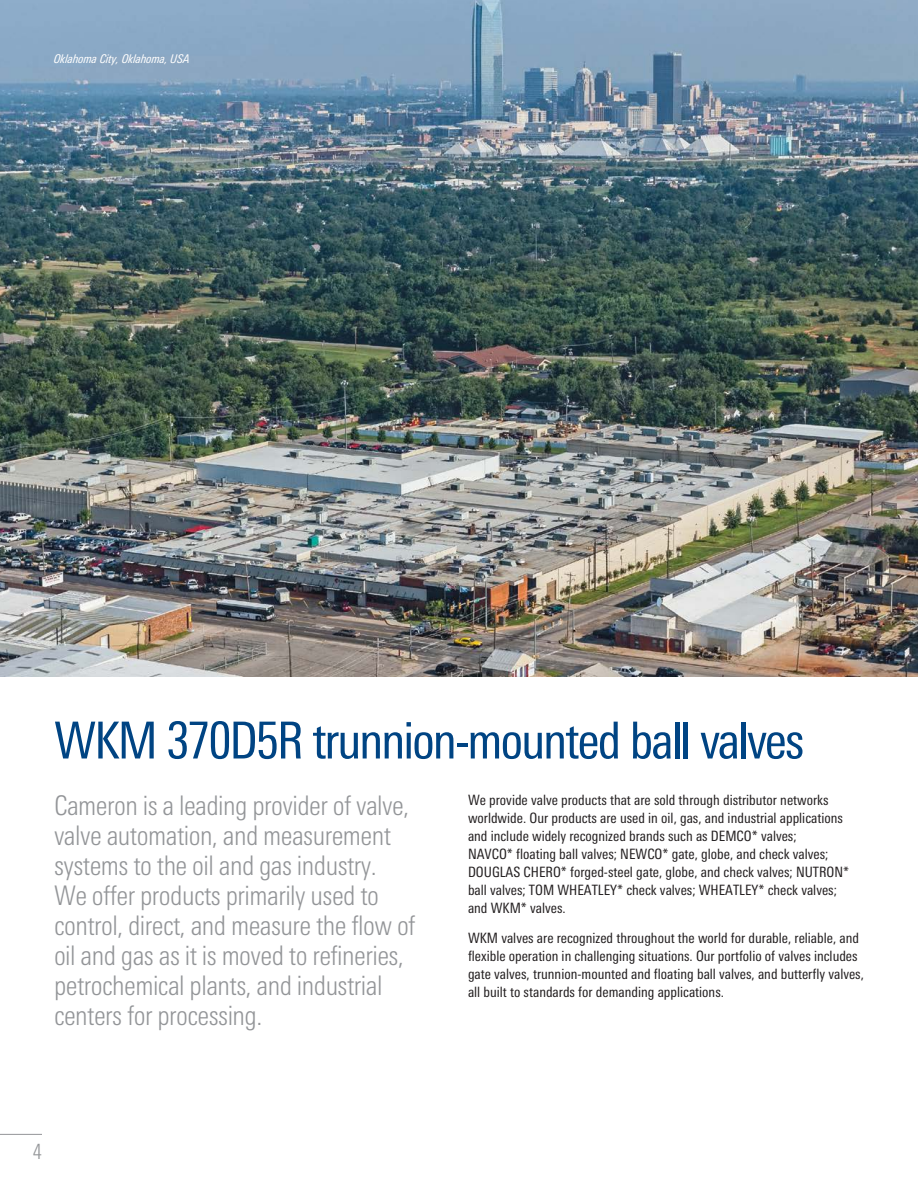
<style>
.page{position:relative;width:918px;height:1188px;background:#fff}
.page>*{position:absolute;margin:0;border:0;box-sizing:border-box;transform-origin:0 0}
.Head_Non-Branding{font:condensed 51px "Univers Next Pro";letter-spacing:-.04em;color:#004483}
.Pullout_Text{font:300 condensed 27px/30px "Univers Next Pro";letter-spacing:-.02em;color:#939598}
.t1{font:300 condensed 21px "Univers Next Pro";color:#939598}
.Body_Text{font:condensed 14.25px/18px "Univers Next Pro";color:#231f20}
.t2{font:italic condensed 12px "Univers Next Pro";letter-spacing:-.01em;color:#fff}
</style>
<div class="page">
<img style="left:0;top:0;width:918px;height:677px">
<hr style="left:0;top:1134px;width:42px;height:1px;background:#939598">
<p class="t2" style="left:54px;top:52px;width:138px">Oklahoma City, Oklahoma, USA</p>
<p class="Head_Non-Branding" style="left:54px;top:711px;width:752px">WKM 370D5R trunnion-mounted ball valves</p>
<p class="Pullout_Text" style="left:54px;top:790px;width:363px">Cameron is a leading provider of valve, valve automation, and measurement systems to the oil and gas industry.<br>We offer products primarily used to control, direct, and measure the flow of oil and gas as it is moved to refineries, petrochemical plants, and industrial centers for processing.</p>
<p class="Body_Text" style="left:468px;top:791px;width:383px">We provide valve products that are sold through distributor networks worldwide. Our products are used in oil, gas, and industrial applications and include widely recognized brands such as DEMCO* valves;<br>NAVCO* floating ball valves; NEWCO* gate, globe, and check valves; DOUGLAS CHERO* forged-steel gate, globe, and check valves; NUTRON* ball valves; TOM WHEATLEY* check valves; WHEATLEY* check valves; and WKM* valves.</p>
<p class="Body_Text" style="left:468px;top:928px;width:398px">WKM valves are recognized throughout the world for durable, reliable, and flexible operation in challenging situations. Our portfolio of valves includes gate valves, trunnion-mounted and floating ball valves, and butterfly valves, all built to standards for demanding applications.</p>
<h3 class="t1" style="left:33px;top:1139px;width:11px">4</h3>
</div>
